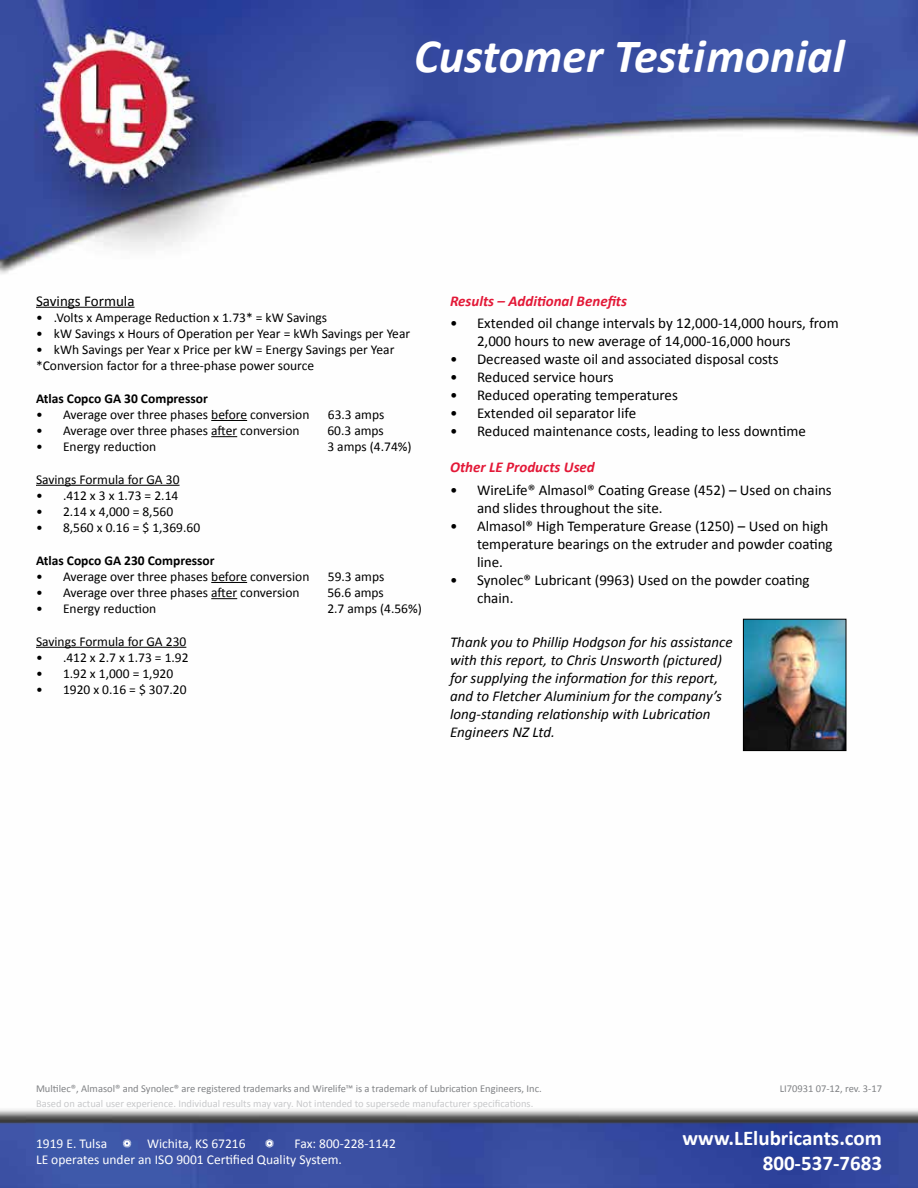
<style>
.page{position:relative;width:918px;height:1188px;background:#fff}
.page>*{position:absolute;margin:0;border:0;box-sizing:border-box;transform-origin:0 0}
.t1{font:italic 700 48px "Calibri";color:#fff}
.t2{font:700 21px/25.2px "Calibri";color:#fff;text-align:right}
.t3{font:15px/18px "Calibri";color:#000}
.t4{font:italic 15px/18px "Calibri";color:#000}
.t5{font:italic 700 15px "Calibri";color:#e31837}
.t6{font:13.5px/16.2px "Calibri";color:#000}
.t7{font:13.5px/16.2px "Calibri";color:#fff}
.t8{font:700 13.5px "Calibri";color:#000}
.t9{font:10.5px "Calibri";color:#808285}
.t10{font:10.5px "Calibri";color:#c7c8ca}
</style>
<div class="page">
<img style="left:0;top:0;width:918px;height:1188px">
<hr style="left:36px;top:307px;width:99px;height:1px;background:#000">
<hr style="left:211px;top:420px;width:36px;height:1px;background:#000">
<svg style="left:211px;top:436px;width:26px;height:1px"></svg>
<hr style="left:36px;top:485px;width:144px;height:1px;background:#000">
<hr style="left:211px;top:582px;width:36px;height:1px;background:#000">
<svg style="left:211px;top:598px;width:26px;height:1px"></svg>
<hr style="left:36px;top:647px;width:150px;height:1px;background:#000">
<img style="left:745px;top:621px;width:99px;height:128px">
<div style="left:743px;top:619px;width:103px;height:132px;border:1px solid #000"></div>
<svg style="left:123px;top:1139px;width:8px;height:9px"></svg>
<svg style="left:265px;top:1139px;width:9px;height:9px"></svg>
<h1 class="t1" style="left:414px;top:26px;width:432px">Customer Testimonial</h1>
<p class="t3" style="left:36px;top:292px;width:100px">Savings Formula</p>
<p class="t6" style="left:36px;top:309px;width:293px">• .Volts x Amperage Reduction x 1.73* = kW Savings</p>
<p class="t6" style="left:36px;top:325px;width:376px">• kW Savings x Hours of Operation per Year = kWh Savings per Year</p>
<p class="t6" style="left:36px;top:342px;width:360px">• kWh Savings per Year x Price per kW = Energy Savings per Year *Conversion factor for a three-phase power source</p>
<p class="t8" style="left:36px;top:390px;width:173px">Atlas Copco GA 30 Compressor</p>
<p class="t6" style="left:36px;top:406px;width:275px">• Average over three phases before conversion</p>
<p class="t6" style="left:328px;top:406px;width:58px">63.3 amps</p>
<p class="t6" style="left:36px;top:423px;width:265px">• Average over three phases after conversion</p>
<p class="t6" style="left:327px;top:423px;width:58px">60.3 amps</p>
<p class="t6" style="left:36px;top:439px;width:122px">• Energy reduction</p>
<p class="t6" style="left:327px;top:439px;width:86px">3 amps (4.74%)</p>
<p class="t6" style="left:36px;top:471px;width:145px">Savings Formula for GA 30</p>
<p class="t6" style="left:36px;top:487px;width:144px">• .412 x 3 x 1.73 = 2.14</p>
<p class="t6" style="left:36px;top:504px;width:139px">• 2.14 x 4,000 = 8,560</p>
<p class="t6" style="left:36px;top:520px;width:166px">• 8,560 x 0.16 = $ 1,369.60</p>
<p class="t8" style="left:36px;top:552px;width:180px">Atlas Copco GA 230 Compressor</p>
<p class="t6" style="left:36px;top:568px;width:275px">• Average over three phases before conversion</p>
<p class="t6" style="left:328px;top:568px;width:58px">59.3 amps</p>
<p class="t6" style="left:36px;top:585px;width:265px">• Average over three phases after conversion</p>
<p class="t6" style="left:327px;top:585px;width:58px">56.6 amps</p>
<p class="t6" style="left:36px;top:601px;width:122px">• Energy reduction</p>
<p class="t6" style="left:327px;top:601px;width:96px">2.7 amps (4.56%)</p>
<p class="t6" style="left:36px;top:633px;width:152px">Savings Formula for GA 230</p>
<p class="t6" style="left:36px;top:649px;width:154px">• .412 x 2.7 x 1.73 = 1.92</p>
<p class="t6" style="left:36px;top:666px;width:139px">• 1.92 x 1,000 = 1,920</p>
<p class="t6" style="left:36px;top:682px;width:152px">• 1920 x 0.16 = $ 307.20</p>
<p class="t5" style="left:450px;top:291px;width:179px">Results – Additional Benefits</p>
<p class="t3" style="left:477px;top:314px;width:363px;text-indent:-27px">• Extended oil change intervals by 12,000-14,000 hours, from<br>2,000 hours to new average of 14,000-16,000 hours</p>
<p class="t3" style="left:450px;top:350px;width:330px">• Decreased waste oil and associated disposal costs</p>
<p class="t3" style="left:450px;top:368px;width:165px">• Reduced service hours</p>
<p class="t3" style="left:450px;top:386px;width:229px">• Reduced operating temperatures</p>
<p class="t3" style="left:450px;top:404px;width:188px">• Extended oil separator life</p>
<p class="t3" style="left:450px;top:422px;width:357px">• Reduced maintenance costs, leading to less downtime</p>
<p class="t5" style="left:450px;top:458px;width:146px">Other LE Products Used</p>
<p class="t3" style="left:477px;top:481px;width:356px;text-indent:-27px">• WireLife® Almasol® Coating Grease (452) – Used on chains and slides throughout the site.</p>
<p class="t3" style="left:477px;top:517px;width:357px;text-indent:-27px">• Almasol® High Temperature Grease (1250) – Used on high temperature bearings on the extruder and powder coating line.</p>
<p class="t3" style="left:477px;top:571px;width:334px;text-indent:-27px">• Synolec® Lubricant (9963) Used on the powder coating chain.</p>
<p class="t4" style="left:450px;top:632px;width:284px">Thank you to Phillip Hodgson for his assistance with this report, to Chris Unsworth (pictured) for supplying the information for this report, and to Fletcher Aluminium for the company’s long-standing relationship with Lubrication Engineers NZ Ltd.</p>
<p class="t9" style="left:36px;top:1082px;width:507px">Multilec®, Almasol® and Synolec® are registered trademarks and Wirelife™ is a trademark of Lubrication Engineers, Inc.</p>
<p class="t10" style="left:36px;top:1097px;width:499px">Based on actual user experience. Individual results may vary. Not intended to supersede manufacturer specifications.</p>
<p class="t7" style="left:36px;top:1135px;width:73px">1919 E. Tulsa</p>
<p class="t7" style="left:147px;top:1135px;width:100px">Wichita, KS 67216</p>
<p class="t7" style="left:36px;top:1135px;width:361px;text-indent:258px">Fax: 800-228-1142<br>LE operates under an ISO 9001 Certified Quality System.</p>
<p class="t9" style="left:780px;top:1082px;width:104px">LI70931 07-12, rev. 3-17</p>
<h2 class="t2" style="left:683px;top:1125px;width:201px">www.LElubricants.com<br>800-537-7683</h2>
</div>
